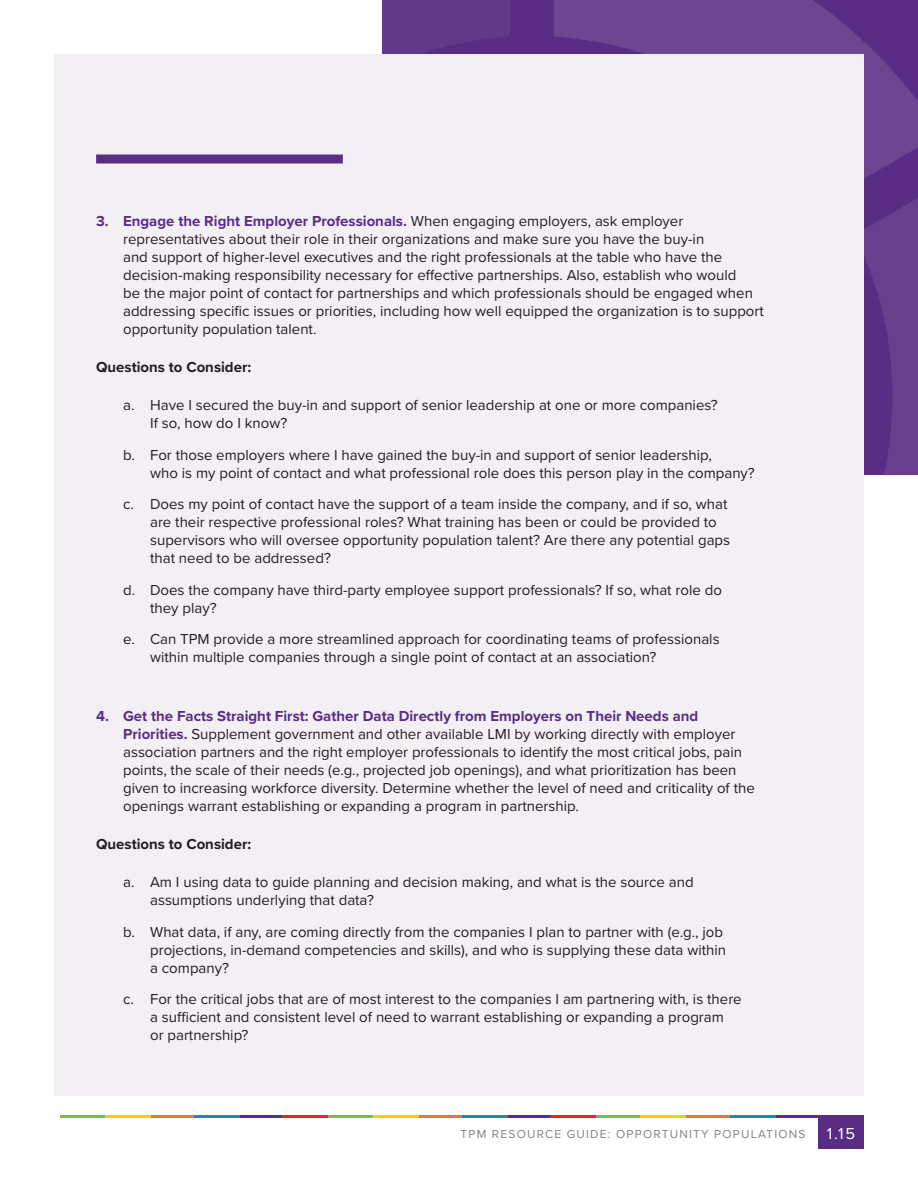
<style>
.page{position:relative;width:918px;height:1188px;background:#fff}
.page>*{position:absolute;margin:0;border:0;box-sizing:border-box;transform-origin:0 0}
.t1{font:16.5px "Proxima Nova";color:#fff}
.Body_Copy_Numbered_L{font:15px/18px "Proxima Nova";color:#231f20}
.body_subhead_bold{font:700 15px "Proxima Nova";color:#231f20}
.t2{font:12px "Proxima Nova";letter-spacing:.1em;color:#818386}
.s1{font-weight:700;color:#592d83}
</style>
<div class="page">
<svg style="left:538px;top:0;width:380px;height:151px"></svg>
<svg style="left:864px;top:151px;width:54px;height:324px"></svg>
<svg style="left:382px;top:0;width:144px;height:54px"></svg>
<div style="left:54px;top:54px;width:810px;height:1041px;background:#f2eff5"></div>
<div style="left:96px;top:154px;width:247px;height:10px;background:#592d83"></div>
<div style="left:818px;top:1115px;width:46px;height:34px;background:#592d83"></div>
<hr style="left:596px;top:1115px;width:46px;height:3px;background:#7dbd41">
<hr style="left:685px;top:1115px;width:46px;height:3px;background:#ee7525">
<hr style="left:774px;top:1115px;width:45px;height:3px;background:#592d83">
<hr style="left:640px;top:1115px;width:46px;height:3px;background:#fdcd09">
<hr style="left:730px;top:1115px;width:45px;height:3px;background:#128bc0">
<hr style="left:328px;top:1115px;width:46px;height:3px;background:#7dbd41">
<hr style="left:417px;top:1115px;width:46px;height:3px;background:#ee7525">
<hr style="left:506px;top:1115px;width:45px;height:3px;background:#592d83">
<hr style="left:373px;top:1115px;width:45px;height:3px;background:#fdcd09">
<hr style="left:462px;top:1115px;width:46px;height:3px;background:#128bc0">
<hr style="left:550px;top:1115px;width:46px;height:3px;background:#e12725">
<hr style="left:60px;top:1115px;width:46px;height:3px;background:#7dbd41">
<hr style="left:150px;top:1115px;width:45px;height:3px;background:#ee7525">
<hr style="left:238px;top:1115px;width:46px;height:3px;background:#592d83">
<hr style="left:105px;top:1115px;width:46px;height:3px;background:#fdcd09">
<hr style="left:194px;top:1115px;width:46px;height:3px;background:#128bc0">
<hr style="left:283px;top:1115px;width:45px;height:3px;background:#e12725">
<p class="Body_Copy_Numbered_L" style="left:123px;top:211px;width:642px;text-indent:-27px"><span class="s1">3. Engage the Right Employer Professionals.</span> When engaging employers, ask employer representatives about their role in their organizations and make sure you have the buy-in<br>and support of higher-level executives and the right professionals at the table who have the decision-making responsibility necessary for effective partnerships. Also, establish who would<br>be the major point of contact for partnerships and which professionals should be engaged when addressing specific issues or priorities, including how well equipped the organization is to support opportunity population talent.</p>
<p class="body_subhead_bold" style="left:96px;top:356px;width:157px">Questions to Consider:</p>
<p class="Body_Copy_Numbered_L" style="left:150px;top:396px;width:569px;text-indent:-27px">a. Have I secured the buy-in and support of senior leadership at one or more companies?<br>If so, how do I know?</p>
<p class="Body_Copy_Numbered_L" style="left:150px;top:445px;width:606px;text-indent:-27px">b. For those employers where I have gained the buy-in and support of senior leadership,<br>who is my point of contact and what professional role does this person play in the company?</p>
<p class="Body_Copy_Numbered_L" style="left:150px;top:495px;width:582px;text-indent:-27px">c. Does my point of contact have the support of a team inside the company, and if so, what are their respective professional roles? What training has been or could be provided to supervisors who will oversee opportunity population talent? Are there any potential gaps that need to be addressed?</p>
<p class="Body_Copy_Numbered_L" style="left:150px;top:580px;width:573px;text-indent:-27px">d. Does the company have third-party employee support professionals? If so, what role do they play?</p>
<p class="Body_Copy_Numbered_L" style="left:150px;top:630px;width:571px;text-indent:-27px">e. Can TPM provide a more streamlined approach for coordinating teams of professionals within multiple companies through a single point of contact at an association?</p>
<p class="Body_Copy_Numbered_L" style="left:123px;top:706px;width:633px;text-indent:-27px"><span class="s1">4. Get the Facts Straight First: Gather Data Directly from Employers on Their Needs and Priorities.</span> Supplement government and other available LMI by working directly with employer association partners and the right employer professionals to identify the most critical jobs, pain points, the scale of their needs (e.g., projected job openings), and what prioritization has been given to increasing workforce diversity. Determine whether the level of need and criticality of the openings warrant establishing or expanding a program in partnership.</p>
<p class="body_subhead_bold" style="left:96px;top:833px;width:157px">Questions to Consider:</p>
<p class="Body_Copy_Numbered_L" style="left:150px;top:873px;width:545px;text-indent:-27px">a. Am I using data to guide planning and decision making, and what is the source and assumptions underlying that data?</p>
<p class="Body_Copy_Numbered_L" style="left:150px;top:922px;width:577px;text-indent:-27px">b. What data, if any, are coming directly from the companies I plan to partner with (e.g., job projections, in-demand competencies and skills), and who is supplying these data within a company?</p>
<p class="Body_Copy_Numbered_L" style="left:150px;top:990px;width:593px;text-indent:-27px">c. For the critical jobs that are of most interest to the companies I am partnering with, is there a sufficient and consistent level of need to warrant establishing or expanding a program<br>or partnership?</p>
<p class="t2" style="left:460px;top:1125px;width:347px">TPM RESOURCE GUIDE: OPPORTUNITY POPULATIONS</p>
<p class="t1" style="left:827px;top:1121px;width:30px">1.15</p>
</div>
